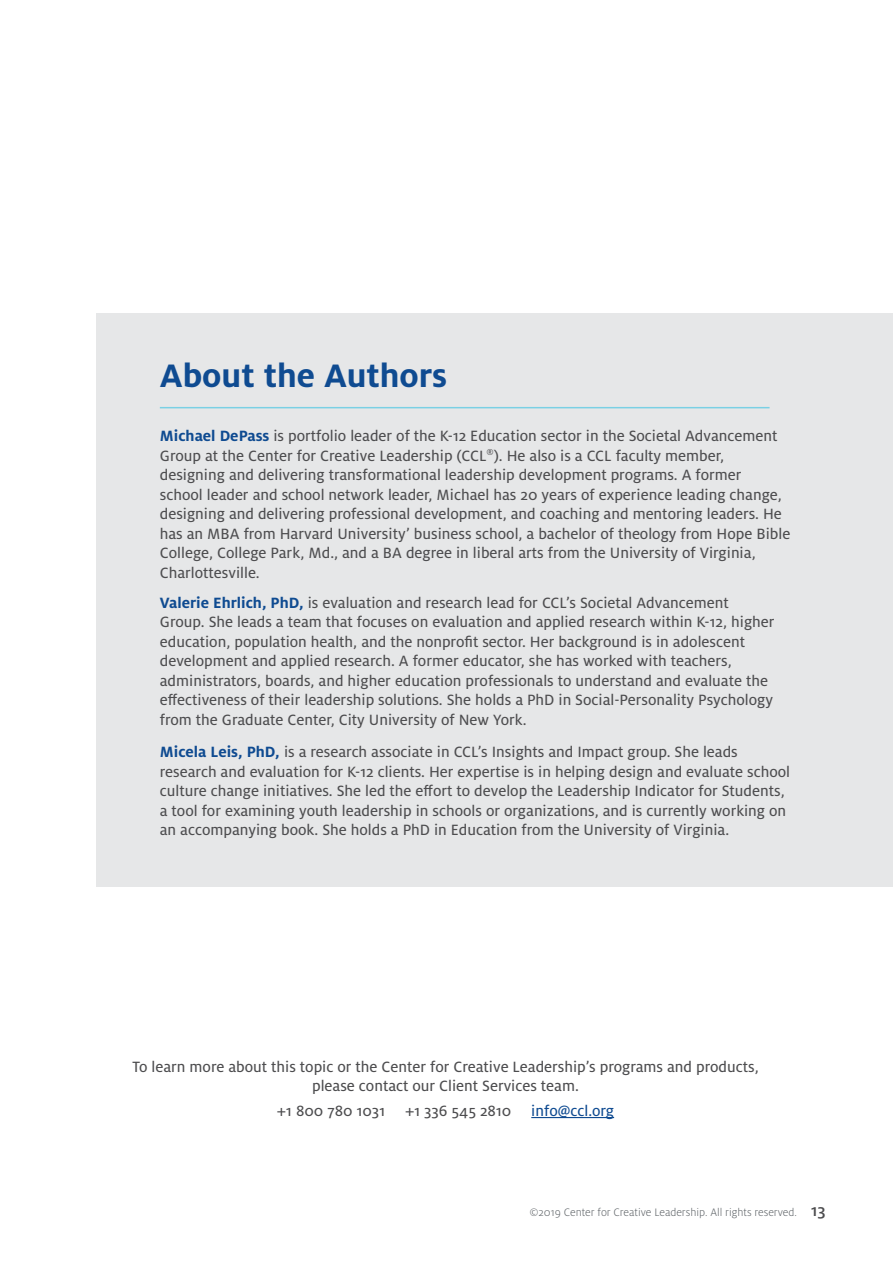
<style>
.page{position:relative;width:893px;height:1263px;background:#fff}
.page>*{position:absolute;margin:0;border:0;box-sizing:border-box;transform-origin:0 0}
.t1{font:700 36px "Milo Pro";color:#0f4b91}
.t2{font:16.5px/19.5px "Milo Pro Text";color:#4d4d4f}
.t3{font:300 12px "Milo Pro";color:#5e6367}
.s1{font-family:"Milo Pro";font-weight:700;color:#0f4b91}
.s2{color:#0f4b91}
.s3{font-weight:500;font-size:18px;color:#4d4d4f}
</style>
<div class="page">
<div style="left:97px;top:313px;width:796px;height:574px;background:#e6e7e8"></div>
<hr style="left:531px;top:1117px;width:83px;height:1px;background:#0f4b91">
<hr style="left:160px;top:407px;width:610px;height:1px;background:#7ad0e4">
<h1 class="t1" style="left:160px;top:355px;width:289px">About the Authors</h1>
<p class="t2" style="left:160px;top:426px;width:632px"><span class="s1">Michael DePass</span> is portfolio leader of the K-12 Education sector in the Societal Advancement Group at the Center for Creative Leadership (CCL<sup>®</sup>). He also is a CCL faculty member, designing and delivering transformational leadership development programs. A former<br>school leader and school network leader, Michael has 20 years of experience leading change, designing and delivering professional development, and coaching and mentoring leaders. He has an MBA from Harvard University’ business school, a bachelor of theology from Hope Bible College, College Park, Md., and a BA degree in liberal arts from the University of Virginia, Charlottesville.</p>
<p class="t2" style="left:160px;top:593px;width:616px"><span class="s1">Valerie Ehrlich, PhD,</span> is evaluation and research lead for CCL’s Societal Advancement Group. She leads a team that focuses on evaluation and applied research within K-12, higher education, population health, and the nonprofit sector. Her background is in adolescent development and applied research. A former educator, she has worked with teachers, administrators, boards, and higher education professionals to understand and evaluate the effectiveness of their leadership solutions. She holds a PhD in Social-Personality Psychology from the Graduate Center, City University of New York.</p>
<p class="t2" style="left:160px;top:742px;width:632px"><span class="s1">Micela Leis, PhD,</span> is a research associate in CCL’s Insights and Impact group. She leads research and evaluation for K-12 clients. Her expertise is in helping design and evaluate school culture change initiatives. She led the effort to develop the Leadership Indicator for Students, a tool for examining youth leadership in schools or organizations, and is currently working on an accompanying book. She holds a PhD in Education from the University of Virginia.</p>
<p class="t2" style="left:132px;top:1057px;width:628px;text-align:center">To learn more about this topic or the Center for Creative Leadership’s programs and products, please contact our Client Services team.</p>
<p class="t2" style="left:277px;top:1101px;width:339px">+1 800 780 1031 +1 336 545 2810 <span class="s2">info@ccl.org</span></p>
<p class="t3" style="left:529px;top:1205px;width:298px">©2019 Center for Creative Leadership. All rights reserved. <span class="s3">13</span></p>
</div>
